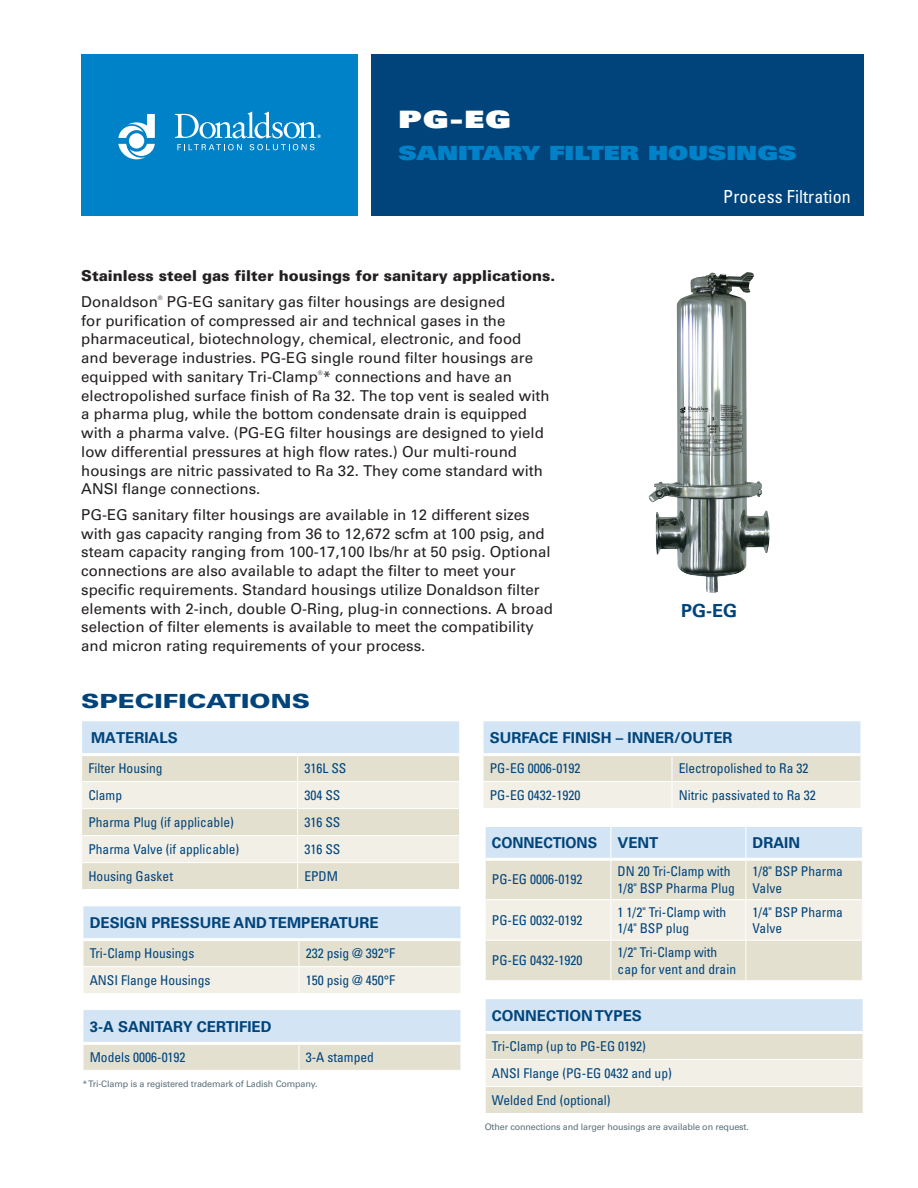
<style>
.page{position:relative;width:918px;height:1188px;background:#fff}
.page>*{position:absolute;margin:0;border:0;box-sizing:border-box;transform-origin:0 0}
.t1{font:24px "Univers LT Std X Black";color:#fff;scale:1.3 1}
.t2{font:19.5px "Univers LT Std X Black";color:#0082c8;scale:1.3 1}
._1_heading{font:900 19.5px "Univers LT Std";color:#00447b;scale:1.3 1}
.t3{font:condensed 18px "Univers LT Std";letter-spacing:.005em;color:#fff}
.Product_Description{font:700 18px "Univers LT Std";color:#00447b}
._1_text{font:15px/18.8px "Univers LT Std";color:#231f20}
._1_chart_heading{font:700 15px "Univers LT Std";color:#00447b}
._1_text-2{font:900 15px "Univers LT Std";color:#231f20}
._1_chart_heading-2{font:700 15px "Univers LT Std";color:#00447b;scale:.95 1}
.Table_Headline-Bold{font:700 15px "Univers LT Std";color:#00447b}
._1_chart_text{font:condensed 13.5px/16.5px "Univers LT Std";color:#00447b}
._1_bp_copyright{font:9px "Univers LT Std";letter-spacing:-.015em;color:#5b6f7b}
._1_text-3{font:6px "Univers LT Std";color:#231f20}
</style>
<div class="page">
<div style="left:81px;top:54px;width:277px;height:162px;background:#0082c8"></div>
<svg style="left:177px;top:144px;width:65px;height:6px"></svg>
<svg style="left:250px;top:144px;width:65px;height:6px"></svg>
<svg style="left:118px;top:114px;width:37px;height:45px"></svg>
<svg style="left:175px;top:112px;width:146px;height:26px"></svg>
<div style="left:372px;top:54px;width:492px;height:162px;background:#00447b"></div>
<div style="left:82px;top:721px;width:378px;height:34px;background:#d3e4f4"></div>
<hr style="left:459px;top:721px;width:1px;height:34px;background:#fff">
<hr style="left:82px;top:753px;width:216px;height:3px;background:#fff">
<hr style="left:298px;top:753px;width:161px;height:3px;background:#fff">
<svg style="left:82px;top:755px;width:377px;height:134px;background:#eae6da"></svg>
<hr style="left:298px;top:808px;width:162px;height:1px;background:#fff">
<hr style="left:298px;top:862px;width:162px;height:1px;background:#fff">
<div style="left:83px;top:906px;width:378px;height:34px;background:#d3e4f4"></div>
<hr style="left:83px;top:906px;width:1px;height:34px;background:#fff">
<hr style="left:83px;top:906px;width:216px;height:1px;background:#fff">
<hr style="left:299px;top:906px;width:162px;height:1px;background:#fff">
<hr style="left:83px;top:938px;width:216px;height:3px;background:#fff">
<svg style="left:83px;top:941px;width:378px;height:52px;background:#ebe7db"></svg>
<hr style="left:299px;top:938px;width:162px;height:3px;background:#fff">
<hr style="left:83px;top:966px;width:216px;height:1px;background:#fff">
<hr style="left:299px;top:966px;width:162px;height:1px;background:#fff">
<div style="left:83px;top:1010px;width:378px;height:33px;background:#d3e4f4"></div>
<hr style="left:83px;top:1010px;width:1px;height:33px;background:#fff">
<hr style="left:83px;top:1042px;width:216px;height:3px;background:#fff">
<div style="left:83px;top:1044px;width:378px;height:26px;background:#e4e0d0"></div>
<hr style="left:299px;top:1042px;width:162px;height:3px;background:#fff">
<div style="left:483px;top:721px;width:378px;height:34px;background:#d3e4f4"></div>
<svg style="left:483px;top:756px;width:378px;height:52px;background:#ebe7db"></svg>
<hr style="left:483px;top:781px;width:189px;height:1px;background:#fff">
<hr style="left:672px;top:781px;width:189px;height:1px;background:#fff">
<hr style="left:483px;top:721px;width:1px;height:34px;background:#fff">
<hr style="left:483px;top:753px;width:189px;height:3px;background:#fff">
<hr style="left:672px;top:753px;width:189px;height:3px;background:#fff">
<div style="left:485px;top:999px;width:378px;height:33px;background:#d3e4f4"></div>
<svg style="left:485px;top:1034px;width:378px;height:79px;background:#e9e6d8"></svg>
<hr style="left:485px;top:999px;width:1px;height:33px;background:#fff">
<hr style="left:486px;top:1031px;width:377px;height:3px;background:#fff">
<img style="left:648px;top:272px;width:122px;height:321px">
<div style="left:486px;top:827px;width:376px;height:31px;background:#d3e4f4"></div>
<div style="left:486px;top:861px;width:376px;height:119px;background:#e4e0d0"></div>
<div style="left:486px;top:900px;width:376px;height:40px;background:#f2efe6"></div>
<hr style="left:610px;top:827px;width:1px;height:31px;background:#fff">
<hr style="left:610px;top:861px;width:1px;height:38px;background:#fff">
<hr style="left:745px;top:827px;width:1px;height:31px;background:#fff">
<hr style="left:745px;top:861px;width:1px;height:38px;background:#fff">
<hr style="left:485px;top:899px;width:126px;height:1px;background:#fff">
<hr style="left:610px;top:900px;width:1px;height:40px;background:#fff">
<hr style="left:610px;top:941px;width:1px;height:39px;background:#fff">
<hr style="left:745px;top:900px;width:1px;height:40px;background:#fff">
<hr style="left:745px;top:941px;width:1px;height:39px;background:#fff">
<hr style="left:611px;top:899px;width:135px;height:1px;background:#fff">
<hr style="left:746px;top:899px;width:117px;height:1px;background:#fff">
<hr style="left:485px;top:940px;width:126px;height:1px;background:#fff">
<hr style="left:611px;top:940px;width:135px;height:1px;background:#fff">
<hr style="left:746px;top:940px;width:117px;height:1px;background:#fff">
<h1 class="t1" style="left:399px;top:104px;width:88px">PG-EG</h1>
<h2 class="t2" style="left:399px;top:140px;width:307px">SANITARY FILTER HOUSINGS</h2>
<p class="t3" style="left:723px;top:185px;width:129px">Process Filtration</p>
<p class="_1_text-2" style="left:81px;top:267px;width:476px">Stainless steel gas filter housings for sanitary applications.</p>
<p class="_1_text" style="left:81px;top:292px;width:78px">Donaldson</p>
<p class="_1_text-3" style="left:158px;top:295px;width:6px">®</p>
<p class="_1_text" style="left:81px;top:292px;width:453px;text-indent:86px">PG-EG sanitary gas filter housings are designed<br>for purification of compressed air and technical gases in the pharmaceutical, biotechnology, chemical, electronic, and food and beverage industries. PG-EG single round filter housings are equipped with sanitary Tri-Clamp * connections and have an</p>
<p class="_1_text-3" style="left:318px;top:370px;width:6px">®</p>
<p class="_1_text" style="left:81px;top:386px;width:470px">electropolished surface finish of Ra 32. The top vent is sealed with a pharma plug, while the bottom condensate drain is equipped with a pharma valve. (PG-EG filter housings are designed to yield low differential pressures at high flow rates.) Our multi-round housings are nitric passivated to Ra 32. They come standard with ANSI flange connections.</p>
<p class="_1_text" style="left:81px;top:505px;width:473px">PG-EG sanitary filter housings are available in 12 different sizes with gas capacity ranging from 36 to 12,672 scfm at 100 psig, and steam capacity ranging from 100-17,100 lbs/hr at 50 psig. Optional connections are also available to adapt the filter to meet your specific requirements. Standard housings utilize Donaldson filter elements with 2-inch, double O-Ring, plug-in connections. A broad selection of filter elements is available to meet the compatibility and micron rating requirements of your process.</p>
<p class="Product_Description" style="left:681px;top:600px;width:57px">PG-EG</p>
<p class="_1_heading" style="left:81px;top:688px;width:178px">SPECIFICATIONS</p>
<p class="Table_Headline-Bold" style="left:91px;top:729px;width:88px">MATERIALS</p>
<p class="_1_chart_text" style="left:88px;top:760px;width:76px">Filter Housing</p>
<p class="_1_chart_text" style="left:304px;top:760px;width:43px">316L SS</p>
<p class="_1_chart_text" style="left:88px;top:787px;width:35px">Clamp</p>
<p class="_1_chart_text" style="left:304px;top:787px;width:37px">304 SS</p>
<p class="_1_chart_text" style="left:88px;top:814px;width:147px">Pharma Plug (if applicable)</p>
<p class="_1_chart_text" style="left:304px;top:814px;width:37px">316 SS</p>
<p class="_1_chart_text" style="left:88px;top:841px;width:152px">Pharma Valve (if applicable)</p>
<p class="_1_chart_text" style="left:304px;top:841px;width:37px">316 SS</p>
<p class="_1_chart_text" style="left:88px;top:868px;width:86px">Housing Gasket</p>
<p class="_1_chart_text" style="left:304px;top:868px;width:35px">EPDM</p>
<p class="_1_chart_heading" style="left:90px;top:914px;width:291px">DESIGN PRESSURE AND TEMPERATURE</p>
<p class="_1_chart_text" style="left:90px;top:945px;width:106px">Tri-Clamp Housings</p>
<p class="_1_chart_text" style="left:306px;top:945px;width:91px">232 psig @ 392°F</p>
<p class="_1_chart_text" style="left:90px;top:972px;width:122px">ANSI Flange Housings</p>
<p class="_1_chart_text" style="left:306px;top:972px;width:91px">150 psig @ 450°F</p>
<p class="_1_chart_heading" style="left:90px;top:1018px;width:183px">3-A SANITARY CERTIFIED</p>
<p class="_1_chart_text" style="left:90px;top:1049px;width:97px">Models 0006-0192</p>
<p class="_1_chart_text" style="left:306px;top:1049px;width:70px">3-A stamped</p>
<p class="_1_bp_copyright" style="left:83px;top:1078px;width:236px">* Tri-Clamp is a registered trademark of Ladish Company.</p>
<p class="_1_chart_heading" style="left:490px;top:729px;width:244px">SURFACE FINISH – INNER/OUTER</p>
<p class="_1_chart_text" style="left:490px;top:760px;width:92px">PG-EG 0006-0192</p>
<p class="_1_chart_text" style="left:679px;top:760px;width:131px">Electropolished to Ra 32</p>
<p class="_1_chart_text" style="left:490px;top:787px;width:92px">PG-EG 0432-1920</p>
<p class="_1_chart_text" style="left:679px;top:787px;width:139px">Nitric passivated to Ra 32</p>
<p class="_1_chart_heading-2" style="left:492px;top:834px;width:112px">CONNECTIONS</p>
<p class="_1_chart_heading" style="left:618px;top:834px;width:42px">VENT</p>
<p class="_1_chart_heading" style="left:753px;top:834px;width:49px">DRAIN</p>
<p class="_1_chart_text" style="left:492px;top:871px;width:92px">PG-EG 0006-0192</p>
<p class="_1_chart_text" style="left:618px;top:863px;width:119px">DN 20 Tri-Clamp with<br>1/8" BSP Pharma Plug</p>
<p class="_1_chart_text" style="left:753px;top:863px;width:92px">1/8" BSP Pharma<br>Valve</p>
<p class="_1_chart_text" style="left:492px;top:912px;width:92px">PG-EG 0032-0192</p>
<p class="_1_chart_text" style="left:618px;top:903px;width:110px">1 1/2" Tri-Clamp with<br>1/4" BSP plug</p>
<p class="_1_chart_text" style="left:753px;top:903px;width:92px">1/4" BSP Pharma<br>Valve</p>
<p class="_1_chart_text" style="left:492px;top:952px;width:92px">PG-EG 0432-1920</p>
<p class="_1_chart_text" style="left:618px;top:944px;width:120px">1/2" Tri-Clamp with cap for vent and drain</p>
<p class="_1_chart_heading" style="left:492px;top:1007px;width:151px">CONNECTION TYPES</p>
<p class="_1_chart_text" style="left:492px;top:1038px;width:156px">Tri-Clamp (up to PG-EG 0192)</p>
<p class="_1_chart_text" style="left:492px;top:1065px;width:181px">ANSI Flange (PG-EG 0432 and up)</p>
<p class="_1_chart_text" style="left:492px;top:1092px;width:120px">Welded End (optional)</p>
<p class="_1_bp_copyright" style="left:485px;top:1121px;width:266px">Other connections and larger housings are available on request.</p>
</div>
